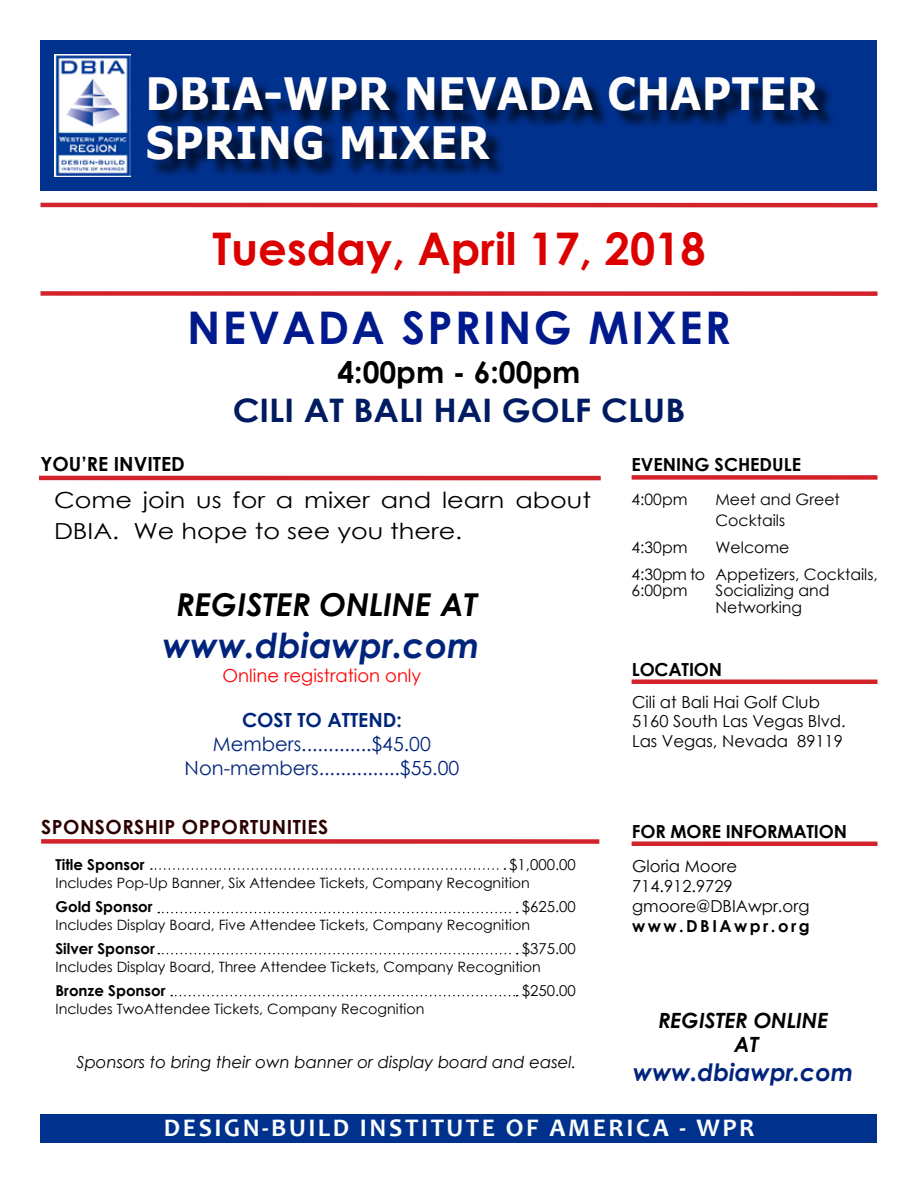
<style>
.page{position:relative;width:918px;height:1188px;background:#fff}
.page>*{position:absolute;margin:0;border:0;box-sizing:border-box;transform-origin:0 0}
.t1{font:700 45px "Century Gothic";color:#dc0000}
.t2{font:700 45px "Century Gothic";letter-spacing:.05em;color:#001a8d}
.t3{font:700 44.55px/48.6px "Verdana";color:#fffefd;scale:.91 1}
.t4{font:italic 700 34.5px "Century Gothic";color:#00247c}
.t5{font:700 32.4px "Century Gothic";color:#001b61;scale:1.06 1}
.t6{font:italic 700 31.5px "Century Gothic";color:#000}
.t7{font:700 30px "Century Gothic";color:#000}
.t8{font:700 25.5px "Candara";letter-spacing:.1em;color:#fafefd}
.t9{font:italic 700 24px "Century Gothic";color:#00247c}
.t10{font:22.2px/30.6px "Century Gothic";color:#000;scale:1.15 1}
.t11{font:italic 700 21px/24px "Century Gothic";color:#000;text-align:center}
.t12{font:19.5px/24px "Century Gothic";color:#00247c;text-align:center}
.t13{font:700 19.5px "Century Gothic";letter-spacing:.025em;color:#2c0000}
.t14{font:700 19.5px "Century Gothic";color:#000}
.t15{font:700 19.5px "Century Gothic";color:#00247c}
.t16{font:700 18px "Century Gothic";letter-spacing:-.01em;color:#000}
.t17{font:18px "Century Gothic";color:#ff0100}
.t18{font:16.5px/19.8px "Century Gothic";color:#000}
.t19{font:italic 16.5px "Century Gothic";color:#000}
.t20{font:700 16.5px "Century Gothic";letter-spacing:.15em;color:#000}
.t21{font:15.75px/21px "Century Gothic";color:#000}
.t22{font:700 15px "Century Gothic";color:#000}
.t23{font:15px "Century Gothic";color:#000}
.t24{font:14.25px "Century Gothic";color:#000}
</style>
<div class="page">
<div style="left:41px;top:291px;width:836px;height:5px;background:#d2232a"></div>
<div style="left:40px;top:1114px;width:838px;height:29px;background:#00318d"></div>
<div style="left:40px;top:40px;width:838px;height:151px;background:#00318d"></div>
<div style="left:150px;top:80px;width:686px;height:98px;background:#000;opacity:.75"></div>
<hr style="left:39px;top:476px;width:562px;height:4px;background:#d2232a">
<div style="left:632px;top:475px;width:245px;height:5px;background:#d2232a"></div>
<div style="left:632px;top:679px;width:245px;height:5px;background:#d2232a"></div>
<hr style="left:41px;top:203px;width:836px;height:4px;background:#d2232a">
<div style="left:632px;top:841px;width:245px;height:5px;background:#d2232a"></div>
<img style="left:54px;top:54px;width:77px;height:123px">
<div style="left:41px;top:839px;width:558px;height:5px;background:#d2232a"></div>
<svg style="left:151px;top:868px;width:354px;height:2px"></svg>
<svg style="left:158px;top:912px;width:360px;height:1px"></svg>
<svg style="left:158px;top:953px;width:360px;height:1px"></svg>
<svg style="left:171px;top:995px;width:347px;height:1px"></svg>
<h2 class="t3" style="left:146px;top:69px;width:741px">DBIA-WPR NEVADA CHAPTER<br>SPRING MIXER</h2>
<h1 class="t1" style="left:212px;top:214px;width:495px">Tuesday, April 17, 2018</h1>
<h1 class="t2" style="left:187px;top:294px;width:545px">NEVADA SPRING MIXER</h1>
<h3 class="t7" style="left:338px;top:350px;width:244px">4:00pm - 6:00pm</h3>
<h3 class="t5" style="left:233px;top:386px;width:429px">CILI AT BALI HAI GOLF CLUB</h3>
<h3 class="t14" style="left:40px;top:449px;width:146px">YOU’RE INVITED</h3>
<h3 class="t10" style="left:54px;top:484px;width:468px">Come join us for a mixer and learn about<br>DBIA. We hope to see you there.</h3>
<h3 class="t6" style="left:177px;top:581px;width:302px">REGISTER ONLINE AT</h3>
<h3 class="t4" style="left:163px;top:619px;width:318px">www.dbiawpr.com</h3>
<p class="t17" style="left:223px;top:663px;width:200px">Online registration only</p>
<h3 class="t15" style="left:242px;top:705px;width:161px">COST TO ATTEND:</h3>
<h3 class="t12" style="left:185px;top:731px;width:276px">Members.............$45.00<br>Non-members...............$55.00</h3>
<h3 class="t13" style="left:41px;top:812px;width:289px">SPONSORSHIP OPPORTUNITIES</h3>
<p class="t22" style="left:56px;top:853px;width:91px">Title Sponsor</p>
<p class="t23" style="left:509px;top:854px;width:68px">$1,000.00</p>
<p class="t24" style="left:56px;top:873px;width:476px">Includes Pop-Up Banner, Six Attendee Tickets, Company Recognition</p>
<p class="t22" style="left:56px;top:895px;width:99px">Gold Sponsor</p>
<p class="t23" style="left:522px;top:896px;width:56px">$625.00</p>
<p class="t24" style="left:56px;top:915px;width:476px">Includes Display Board, Five Attendee Tickets, Company Recognition</p>
<p class="t22" style="left:56px;top:937px;width:101px">Silver Sponsor</p>
<p class="t23" style="left:522px;top:938px;width:56px">$375.00</p>
<p class="t24" style="left:56px;top:957px;width:487px">Includes Display Board, Three Attendee Tickets, Company Recognition</p>
<p class="t22" style="left:56px;top:979px;width:112px">Bronze Sponsor</p>
<p class="t23" style="left:522px;top:980px;width:56px">$250.00</p>
<p class="t24" style="left:56px;top:999px;width:370px">Includes TwoAttendee Tickets, Company Recognition</p>
<p class="t19" style="left:76px;top:1050px;width:501px">Sponsors to bring their own banner or display board and easel.</p>
<p class="t16" style="left:632px;top:451px;width:171px">EVENING SCHEDULE</p>
<p class="t21" style="left:632px;top:488px;width:58px">4:00pm</p>
<p class="t21" style="left:715px;top:488px;width:126px">Meet and Greet<br>Cocktails</p>
<p class="t21" style="left:632px;top:536px;width:58px">4:30pm</p>
<p class="t21" style="left:632px;top:533px;width:248px;line-height:27px;text-align:center">Welcome<br>4:30pm to Appetizers, Cocktails,</p>
<p class="t21" style="left:632px;top:580px;width:58px">6:00pm</p>
<p class="t21" style="left:715px;top:582px;width:116px;line-height:16.5px">Socializing and<br>Networking</p>
<p class="t16" style="left:632px;top:656px;width:92px">LOCATION</p>
<p class="t18" style="left:632px;top:692px;width:215px">Cili at Bali Hai Golf Club<br>5160 South Las Vegas Blvd.<br>Las Vegas, Nevada 89119</p>
<p class="t16" style="left:632px;top:818px;width:217px">FOR MORE INFORMATION</p>
<p class="t18" style="left:632px;top:856px;width:179px">Gloria Moore<br>714.912.9729 gmoore@DBIAwpr.org</p>
<p class="t20" style="left:632px;top:913px;width:179px">www.DBIAwpr.org</p>
<h3 class="t11" style="left:658px;top:1008px;width:172px">REGISTER ONLINE<br>AT</h3>
<h3 class="t9" style="left:633px;top:1054px;width:222px">www.dbiawpr.com</h3>
<h3 class="t8" style="left:164px;top:1112px;width:592px">DESIGN-BUILD INSTITUTE OF AMERICA - WPR</h3>
</div>
